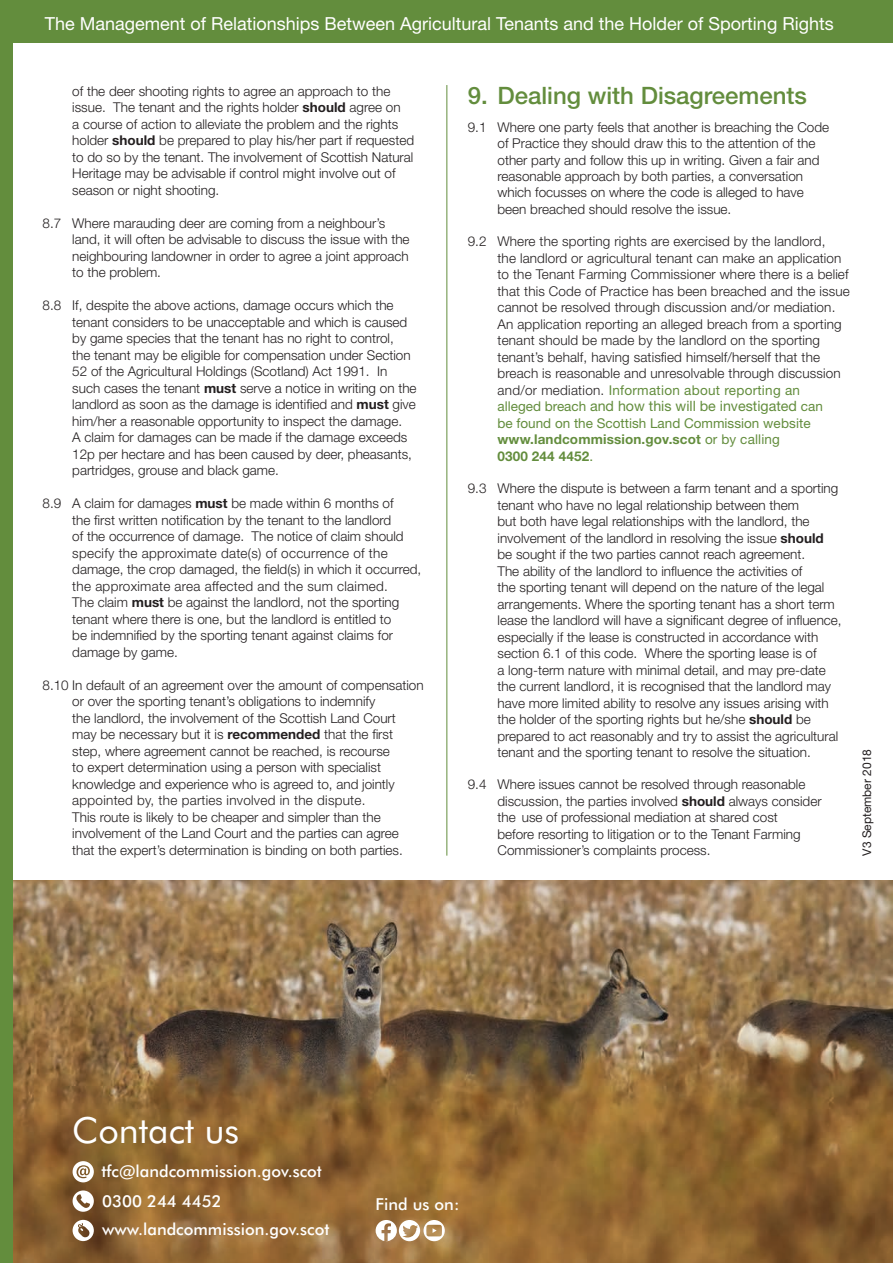
<style>
.page{position:relative;width:893px;height:1263px;background:#fff}
.page>*{position:absolute;margin:0;border:0;box-sizing:border-box;transform-origin:0 0}
.t1{font:36px "Futura BT";color:#fff}
.t2{font:500 24px "Helvetica Neue";color:#638d3d}
.t3{font:18px "Helvetica Neue";color:#fff}
.t4{font:500 16.5px/30px "Futura BT";color:#fff}
.t5{font:14.25px "Helvetica Neue";color:#638d3d}
.t6{font:300 13.5px/16.5px "Helvetica Neue";color:#231f20}
.t7{font:13.5px/16.5px "Helvetica Neue";color:#638d3d}
.t8{font:12px "Helvetica Neue";color:#231f20}
.s1{font-weight:700}
.s2{font-weight:400;color:#638d3d}
.s3{font-size:13.5px}
</style>
<div class="page">
<img style="left:13px;top:880px;width:880px;height:383px">
<div style="left:0;top:0;width:893px;height:43px;background:#638d3d"></div>
<hr style="left:446px;top:85px;width:1px;height:771px;background:#638d3d">
<div style="left:0;top:0;width:13px;height:1263px;background:#638d3d"></div>
<svg style="left:73px;top:1161px;width:21px;height:21px"></svg>
<svg style="left:73px;top:1190px;width:21px;height:22px"></svg>
<svg style="left:73px;top:1220px;width:21px;height:21px"></svg>
<svg style="left:376px;top:1220px;width:69px;height:21px"></svg>
<h3 class="t3" style="left:45px;top:13px;width:790px">The Management of Relationships Between Agricultural Tenants and the Holder of Sporting Rights</h3>
<p class="t6" style="left:72px;top:82px;width:343px">of the deer shooting rights to agree an approach to the issue. The tenant and the rights holder <span class="s1">should</span> agree on<br>a course of action to alleviate the problem and the rights holder <span class="s1">should</span> be prepared to play his/her part if requested to do so by the tenant. The involvement of Scottish Natural Heritage may be advisable if control might involve out of season or night shooting.</p>
<p class="t6" style="left:72px;top:214px;width:339px;text-indent:-30px">8.7 Where marauding deer are coming from a neighbour’s land, it will often be advisable to discuss the issue with the neighbouring landowner in order to agree a joint approach to the problem.</p>
<p class="t6" style="left:72px;top:297px;width:346px;text-indent:-30px">8.8 If, despite the above actions, damage occurs which the tenant considers to be unacceptable and which is caused by game species that the tenant has no right to control,<br>the tenant may be eligible for compensation under Section 52 of the Agricultural Holdings (Scotland) Act 1991. In such cases the tenant <span class="s1">must</span> serve a notice in writing on the landlord as soon as the damage is identified and <span class="s1">must</span> give him/her a reasonable opportunity to inspect the damage.<br>A claim for damages can be made if the damage exceeds 12p per hectare and has been caused by deer, pheasants, partridges, grouse and black game.</p>
<p class="t6" style="left:72px;top:495px;width:350px;text-indent:-30px">8.9 A claim for damages <span class="s1">must</span> be made within 6 months of<br>the first written notification by the tenant to the landlord<br>of the occurrence of damage. The notice of claim should specify the approximate date(s) of occurrence of the damage, the crop damaged, the field(s) in which it occurred, the approximate area affected and the sum claimed.<br>The claim <span class="s1">must</span> be against the landlord, not the sporting tenant where there is one, but the landlord is entitled to<br>be indemnified by the sporting tenant against claims for damage by game.</p>
<p class="t6" style="left:72px;top:676px;width:353px;text-indent:-30px">8.10 In default of an agreement over the amount of compensation or over the sporting tenant’s obligations to indemnify<br>the landlord, the involvement of the Scottish Land Court may be necessary but it is <span class="s1">recommended</span> that the first step, where agreement cannot be reached, is recourse<br>to expert determination using a person with specialist knowledge and experience who is agreed to, and jointly appointed by, the parties involved in the dispute.<br>This route is likely to be cheaper and simpler than the involvement of the Land Court and the parties can agree that the expert’s determination is binding on both parties.</p>
<h2 class="t2" style="left:468px;top:81px;width:341px">9. Dealing with Disagreements</h2>
<p class="t6" style="left:497px;top:118px;width:333px;text-indent:-30px">9.1 Where one party feels that another is breaching the Code of Practice they should draw this to the attention of the other party and follow this up in writing. Given a fair and reasonable approach by both parties, a conversation which focusses on where the code is alleged to have been breached should resolve the issue.</p>
<p class="t6" style="left:497px;top:233px;width:354px;text-indent:-30px">9.2 Where the sporting rights are exercised by the landlord,<br>the landlord or agricultural tenant can make an application to the Tenant Farming Commissioner where there is a belief that this Code of Practice has been breached and the issue cannot be resolved through discussion and/or mediation.<br>An application reporting an alleged breach from a sporting tenant should be made by the landlord on the sporting tenant’s behalf, having satisfied himself/herself that the breach is reasonable and unresolvable through discussion and/or mediation. <span class="s2">Information about reporting an</span></p>
<p class="t5" style="left:498px;top:398px;width:327px"><span class="s3">alleged breach</span> and how this will be investigated <span class="s3">can</span></p>
<p class="t7" style="left:497px;top:414px;width:315px">be found on the Scottish Land Commission website <span class="s1">www.landcommission.gov.scot</span> or by calling<br><span class="s1">0300 244 4452</span>.</p>
<p class="t6" style="left:497px;top:480px;width:346px;text-indent:-30px">9.3 Where the dispute is between a farm tenant and a sporting tenant who have no legal relationship between them<br>but both have legal relationships with the landlord, the involvement of the landlord in resolving the issue <span class="s1">should </span>be sought if the two parties cannot reach agreement.<br>The ability of the landlord to influence the activities of<br>the sporting tenant will depend on the nature of the legal arrangements. Where the sporting tenant has a short term lease the landlord will have a significant degree of influence, especially if the lease is constructed in accordance with section 6.1 of this code. Where the sporting lease is of<br>a long-term nature with minimal detail, and may pre-date the current landlord, it is recognised that the landlord may have more limited ability to resolve any issues arising with the holder of the sporting rights but he/she <span class="s1">should</span> be prepared to act reasonably and try to assist the agricultural tenant and the sporting tenant to resolve the situation.</p>
<p class="t6" style="left:497px;top:776px;width:326px;text-indent:-30px">9.4 Where issues cannot be resolved through reasonable discussion, the parties involved <span class="s1">should</span> always consider the use of professional mediation at shared cost<br>before resorting to litigation or to the Tenant Farming Commissioner’s complaints process.</p>
<p class="t8" style="left:860px;top:856px;width:108px;rotate:-90deg">V3 September 2018</p>
<h1 class="t1" style="left:72px;top:1108px;width:168px">Contact us</h1>
<p class="t4" style="left:101px;top:1155px;width:222px">tfc@landcommission.gov.scot<br>0300 244 4452</p>
<p class="t4" style="left:102px;top:1214px;width:229px">www.landcommission.gov.scot</p>
<p class="t4" style="left:376px;top:1188px;width:85px">Find us on:</p>
</div>
